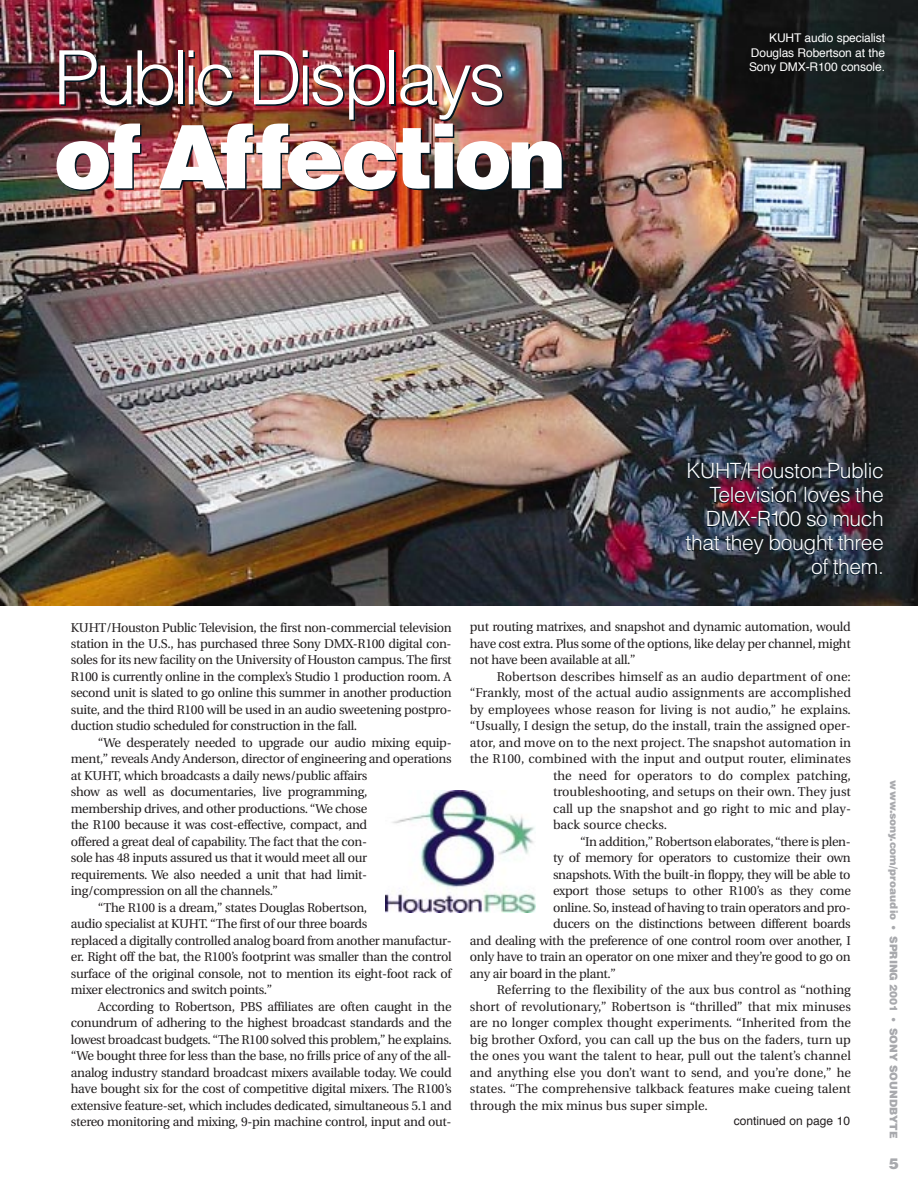
<style>
.page{position:relative;width:918px;height:1188px;background:#fff}
.page>*{position:absolute;margin:0;border:0;box-sizing:border-box;transform-origin:0 0}
.t1{font:900 87.75px "Helvetica";letter-spacing:-.055em;color:#fff}
.t2{font:300 75px "Helvetica";letter-spacing:-.065em;color:#fff}
.t3{font:300 21px/24px "Helvetica";letter-spacing:-.015em;color:#fff;text-align:right}
.t4{font:900 15px "Helvetica";color:#a8a9ad}
.t5{font:12.75px/16.5px "Utopia";letter-spacing:-.025em;color:#231f20;text-align:justify}
.t6{font:12.75px "Utopia";color:#231f20}
.t7{font:12px/14.4px "Helvetica";letter-spacing:-.01em;color:#fff;text-align:justify}
.t8{font:italic 12px "Helvetica";color:#231f20}
.t9{font:900 10.5px "Helvetica";color:#a8a9ad}
</style>
<div class="page">
<img style="left:0;top:0;width:918px;height:605px">
<img style="left:385px;top:790px;width:150px;height:122px">
<h2 class="t2" style="left:53px;top:50px;width:454px">Public Displays</h2>
<h1 class="t1" style="left:53px;top:125px;width:514px">of Affection</h1>
<p class="t7" style="left:749px;top:32px;width:137px;text-indent:20px">KUHT audio specialist Douglas Robertson at the Sony DMX-R100 console.</p>
<h3 class="t3" style="left:686px;top:461px;width:200px">KUHT/Houston Public<br>Television loves the<br>DMX-R100 so much that they bought three of them.</h3>
<p class="t5" style="left:71px;top:620px;width:382px">KUHT/Houston Public Television, the first non-commercial television station in the U.S., has purchased three Sony DMX-R100 digital con&shy;soles for its new facility on the University of Houston campus. The first R100 is currently online in the complex’s Studio 1 production room. A second unit is slated to go online this summer in another production suite, and the third R100 will be used in an audio sweetening postpro&shy;duction studio scheduled for construction in the fall.</p>
<p class="t5" style="left:98px;top:736px;width:355px">“We desperately needed to upgrade our audio mixing equip-</p>
<p class="t5" style="left:71px;top:752px;width:382px">ment,” reveals Andy Anderson, director of engineering and operations</p>
<p class="t5" style="left:71px;top:769px;width:298px">at KUHT, which broadcasts a daily news/public affairs</p>
<p class="t5" style="left:71px;top:785px;width:298px">show as well as documentaries, live programming,</p>
<p class="t5" style="left:71px;top:802px;width:298px">membership drives, and other productions. “We chose</p>
<p class="t5" style="left:71px;top:818px;width:298px">the R100 because it was cost-effective, compact, and</p>
<p class="t5" style="left:71px;top:835px;width:298px">offered a great deal of capability. The fact that the con-</p>
<p class="t5" style="left:71px;top:851px;width:298px">sole has 48 inputs assured us that it would meet all our</p>
<p class="t5" style="left:71px;top:868px;width:298px">requirements. We also needed a unit that had limit-</p>
<p class="t5" style="left:71px;top:884px;width:209px">ing/compression on all the channels.”</p>
<p class="t5" style="left:98px;top:901px;width:271px">“The R100 is a dream,” states Douglas Robertson,</p>
<p class="t5" style="left:71px;top:917px;width:298px">audio specialist at KUHT. “The first of our three boards</p>
<p class="t5" style="left:71px;top:934px;width:382px">replaced a digitally controlled analog board from another manufactur-</p>
<p class="t5" style="left:71px;top:950px;width:382px">er. Right off the bat, the R100’s footprint was smaller than the control</p>
<p class="t5" style="left:71px;top:967px;width:382px">surface of the original console, not to mention its eight-foot rack of</p>
<p class="t5" style="left:71px;top:983px;width:203px">mixer electronics and switch points.”</p>
<p class="t5" style="left:98px;top:1000px;width:355px">According to Robertson, PBS affiliates are often caught in the</p>
<p class="t5" style="left:71px;top:1016px;width:382px">conundrum of adhering to the highest broadcast standards and the</p>
<p class="t5" style="left:71px;top:1033px;width:382px">lowest broadcast budgets. “The R100 solved this problem,” he explains.</p>
<p class="t5" style="left:71px;top:1049px;width:382px">“We bought three for less than the base, no frills price of any of the all-</p>
<p class="t5" style="left:71px;top:1066px;width:382px">analog industry standard broadcast mixers available today. We could</p>
<p class="t5" style="left:71px;top:1082px;width:382px">have bought six for the cost of competitive digital mixers. The R100’s</p>
<p class="t5" style="left:71px;top:1099px;width:382px">extensive feature-set, which includes dedicated, simultaneous 5.1 and</p>
<p class="t5" style="left:71px;top:1115px;width:382px">stereo monitoring and mixing, 9-pin machine control, input and out-</p>
<p class="t5" style="left:470px;top:620px;width:382px">put routing matrixes, and snapshot and dynamic automation, would have cost extra. Plus some of the options, like delay per channel, might not have been available at all.”</p>
<p class="t6" style="left:497px;top:672px;width:356px">Robertson describes himself as an audio department of one:</p>
<p class="t6" style="left:470px;top:688px;width:383px">“Frankly, most of the actual audio assignments are accomplished</p>
<p class="t6" style="left:470px;top:705px;width:383px">by employees whose reason for living is not audio,” he explains.</p>
<p class="t6" style="left:470px;top:721px;width:383px">“Usually, I design the setup, do the install, train the assigned oper-</p>
<p class="t6" style="left:470px;top:738px;width:383px">ator, and move on to the next project. The snapshot automation in</p>
<p class="t6" style="left:470px;top:754px;width:383px">the R100, combined with the input and output router, eliminates</p>
<p class="t6" style="left:553px;top:771px;width:299px">the need for operators to do complex patching,</p>
<p class="t6" style="left:553px;top:787px;width:299px">troubleshooting, and setups on their own. They just</p>
<p class="t6" style="left:553px;top:804px;width:299px">call up the snapshot and go right to mic and play-</p>
<p class="t6" style="left:553px;top:820px;width:116px">back source checks.</p>
<p class="t5" style="left:580px;top:835px;width:272px">“In addition,” Robertson elaborates, “there is plen-</p>
<p class="t5" style="left:553px;top:851px;width:299px">ty of memory for operators to customize their own</p>
<p class="t5" style="left:553px;top:868px;width:299px">snapshots. With the built-in floppy, they will be able to</p>
<p class="t5" style="left:553px;top:884px;width:299px">export those setups to other R100’s as they come</p>
<p class="t5" style="left:553px;top:901px;width:299px">online. So, instead of having to train operators and pro-</p>
<p class="t5" style="left:553px;top:917px;width:299px">ducers on the distinctions between different boards</p>
<p class="t5" style="left:470px;top:934px;width:382px">and dealing with the preference of one control room over another, I</p>
<p class="t5" style="left:470px;top:950px;width:382px">only have to train an operator on one mixer and they’re good to go on</p>
<p class="t5" style="left:470px;top:967px;width:147px">any air board in the plant.”</p>
<p class="t6" style="left:497px;top:985px;width:356px">Referring to the flexibility of the aux bus control as “nothing</p>
<p class="t6" style="left:470px;top:1002px;width:383px">short of revolutionary,” Robertson is “thrilled” that mix minuses</p>
<p class="t6" style="left:470px;top:1018px;width:383px">are no longer complex thought experiments. “Inherited from the</p>
<p class="t6" style="left:470px;top:1035px;width:383px">big brother Oxford, you can call up the bus on the faders, turn up</p>
<p class="t6" style="left:470px;top:1051px;width:382px">the ones you want the talent to hear, pull out the talent’s channel</p>
<p class="t6" style="left:470px;top:1068px;width:383px">and anything else you don’t want to send, and you’re done,” he</p>
<p class="t6" style="left:470px;top:1084px;width:383px">states. “The comprehensive talkback features make cueing talent</p>
<p class="t6" style="left:470px;top:1101px;width:239px">through the mix minus bus super simple.</p>
<p class="t8" style="left:734px;top:1116px;width:118px">continued on page 10</p>
<p class="t9" style="left:897px;top:780px;width:359px;rotate:90deg">www.sony.com/proaudio • SPRING 2001 • SONY SOUNDBYTE</p>
<p class="t4" style="left:889px;top:1158px;width:12px">5</p>
</div>
